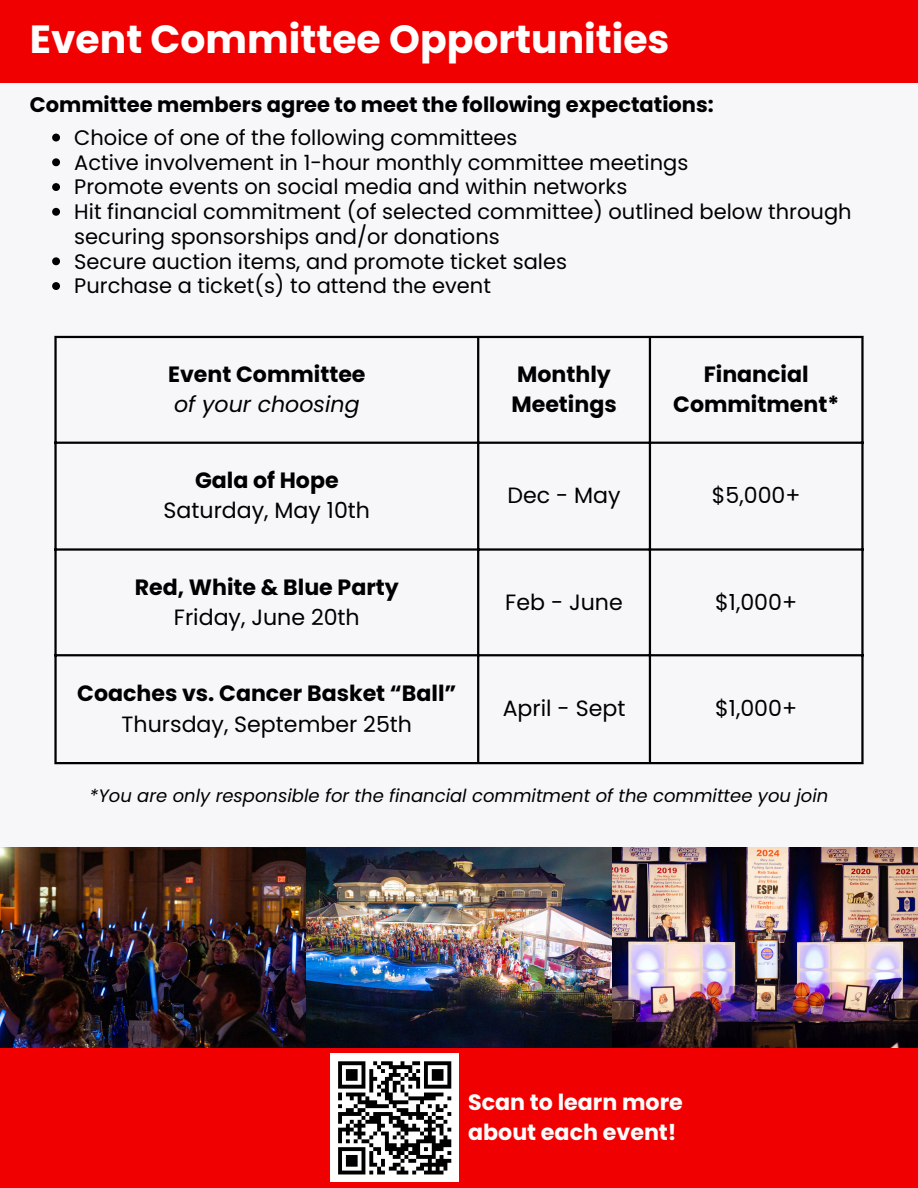
<style>
.page{position:relative;width:918px;height:1188px;background:#f7f6f9}
.page>*{position:absolute;margin:0;border:0;box-sizing:border-box;transform-origin:0 0}
.t1{font:700 39.3px "Poppins";color:#fff}
.t2{font:700 22.2px/30.3px "Poppins";color:#fffcfc}
.t3{font:700 22.05px/30.3px "Poppins";color:#000}
.t4{font:22.05px "Poppins";color:#000}
.t5{font:italic 22.05px "Poppins";color:#000}
.t6{font:21px/24.8px "Poppins";color:#000}
.t7{font:700 21px "Poppins";color:#000}
.t8{font:italic 18px "Poppins";color:#000}
</style>
<div class="page">
<div style="left:0;top:0;width:918px;height:83px;background:#f00000"></div>
<div style="left:0;top:1048px;width:918px;height:140px;background:#f00000"></div>
<div style="left:330px;top:1053px;width:129px;height:129px;background:#fff"></div>
<svg style="left:338px;top:1061px;width:114px;height:114px"></svg>
<hr style="left:54px;top:338px;width:3px;height:424px;background:#000">
<hr style="left:477px;top:338px;width:2px;height:424px;background:#000">
<hr style="left:649px;top:338px;width:2px;height:424px;background:#000">
<hr style="left:861px;top:338px;width:3px;height:424px;background:#000">
<hr style="left:54px;top:336px;width:810px;height:2px;background:#000">
<hr style="left:54px;top:442px;width:810px;height:2px;background:#000">
<hr style="left:54px;top:548px;width:810px;height:3px;background:#000">
<hr style="left:54px;top:654px;width:810px;height:2px;background:#000">
<hr style="left:54px;top:762px;width:810px;height:2px;background:#000">
<img style="left:0;top:848px;width:918px;height:200px">
<svg style="left:52px;top:134px;width:8px;height:7px"></svg>
<svg style="left:52px;top:158px;width:8px;height:8px"></svg>
<svg style="left:52px;top:183px;width:8px;height:8px"></svg>
<svg style="left:52px;top:208px;width:8px;height:8px"></svg>
<svg style="left:52px;top:257px;width:8px;height:8px"></svg>
<svg style="left:52px;top:282px;width:8px;height:8px"></svg>
<p class="t1" style="left:30px;top:11px;width:641px">Event Committee Opportunities</p>
<p class="t7" style="left:30px;top:90px;width:686px">Committee members agree to meet the following expectations:</p>
<p class="t6" style="left:74px;top:125px;width:445px">Choice of one of the following committees</p>
<p class="t6" style="left:74px;top:150px;width:615px">Active involvement in 1-hour monthly committee meetings</p>
<p class="t6" style="left:74px;top:175px;width:555px">Promote events on social media and within networks</p>
<p class="t6" style="left:74px;top:199px;width:779px">Hit financial commitment (of selected committee) outlined below through securing sponsorships and/or donations</p>
<p class="t6" style="left:74px;top:249px;width:494px">Secure auction items, and promote ticket sales</p>
<p class="t6" style="left:74px;top:274px;width:418px">Purchase a ticket(s) to attend the event</p>
<h1 class="t3" style="left:168px;top:359px;width:199px">Event Committee</h1>
<h2 class="t5" style="left:174px;top:389px;width:187px">of your choosing</h2>
<p class="t3" style="left:195px;top:465px;width:145px">Gala of Hope</p>
<p class="t4" style="left:164px;top:495px;width:208px">Saturday, May 10th</p>
<p class="t3" style="left:135px;top:572px;width:265px">Red, White &amp; Blue Party</p>
<p class="t4" style="left:174px;top:602px;width:187px">Friday, June 20th</p>
<p class="t3" style="left:77px;top:679px;width:381px">Coaches vs. Cancer Basket “Ball”</p>
<p class="t4" style="left:122px;top:709px;width:292px">Thursday, September 25th</p>
<p class="t3" style="left:511px;top:359px;width:107px">Monthly<br>Meetings</p>
<p class="t3" style="left:673px;top:359px;width:168px;text-align:center">Financial<br>Commitment*</p>
<p class="t4" style="left:507px;top:480px;width:115px">Dec - May</p>
<p class="t4" style="left:712px;top:480px;width:90px">$5,000+</p>
<p class="t4" style="left:505px;top:587px;width:119px">Feb - June</p>
<p class="t4" style="left:715px;top:587px;width:83px">$1,000+</p>
<p class="t4" style="left:503px;top:693px;width:124px">April - Sept</p>
<p class="t4" style="left:715px;top:693px;width:83px">$1,000+</p>
<p class="t8" style="left:90px;top:783px;width:740px">*You are only responsible for the financial commitment of the committee you join</p>
<p class="t2" style="left:468px;top:1087px;width:216px">Scan to learn more about each event!</p>
</div>
